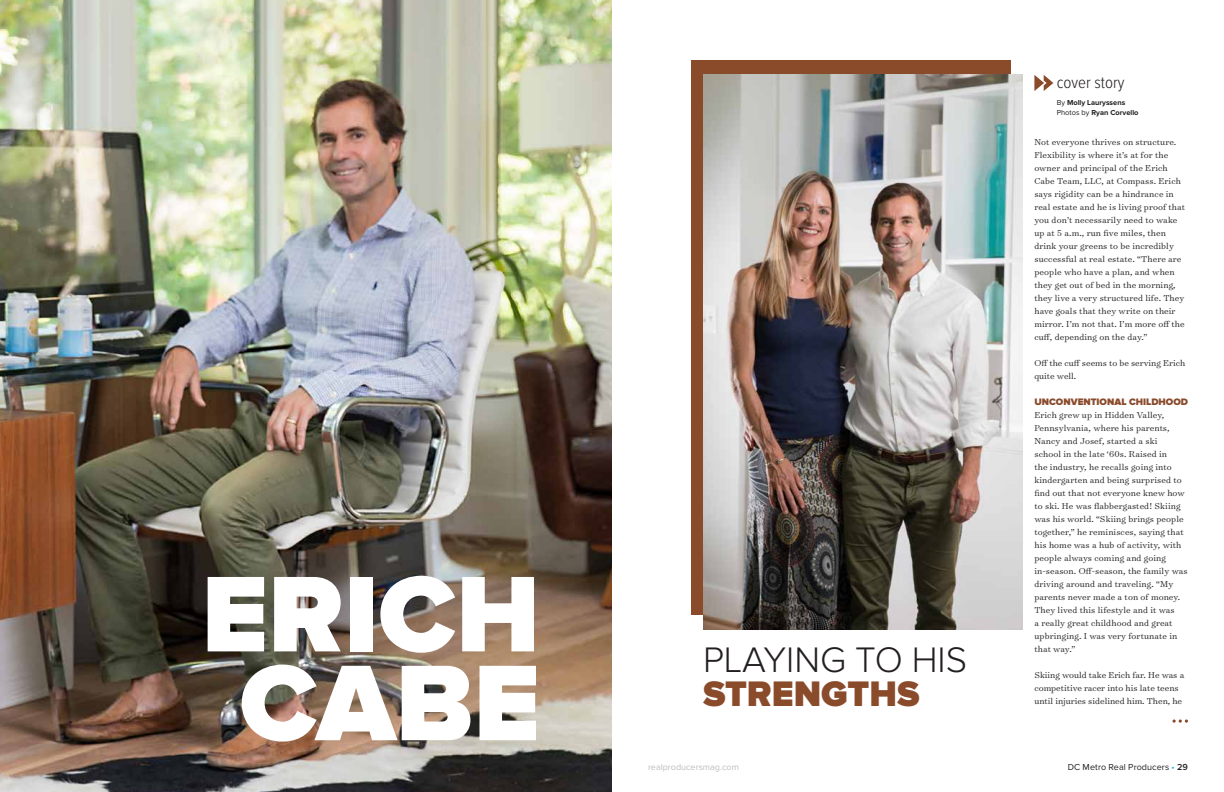
<style>
.page{position:relative;width:1224px;height:792px;background:#fff}
.page>*{position:absolute;margin:0;border:0;box-sizing:border-box;transform-origin:0 0}
.t1{font:900 111.6px/88.8px "Proxima Nova";color:#fff;text-align:center}
.t2{font:300 36.8px "Proxima Nova";color:#231f20}
.t3{font:900 36.8px "Proxima Nova";color:#8a4b2b}
.t4{font:300 17px "Proxima Nova Cond";color:#231f20}
.t5{font:300 9.8px/13px "Surveyor Text";letter-spacing:.01em;color:#231f20}
.t6{font:900 9.8px "Proxima Nova";color:#8a4b2b}
.t7{font:9px "Proxima Nova";letter-spacing:.01em;color:#231f20}
.t8{font:9px "Proxima Nova";color:#bcbec0}
.t9{font:700 7.5px/10px "Proxima Nova";color:#231f20}
.s1{font-weight:400}
.s2{color:#19a8e0}
.s3{font-weight:600}
</style>
<div class="page">
<img style="left:0;top:0;width:612px;height:792px">
<div style="left:691px;top:60px;width:319px;height:555px;background:#8a4b2b"></div>
<img style="left:703px;top:75px;width:319px;height:554px">
<svg style="left:1034px;top:75px;width:19px;height:16px"></svg>
<svg style="left:1173px;top:719px;width:15px;height:4px"></svg>
<h1 class="t1" style="left:202px;top:575px;width:340px">ERICH<br>CABE</h1>
<h2 class="t2" style="left:703px;top:642px;width:266px">PLAYING TO HIS</h2>
<h2 class="t3" style="left:703px;top:677px;width:218px">STRENGTHS</h2>
<h3 class="t4" style="left:1057px;top:75px;width:69px">cover story</h3>
<p class="t9" style="left:1057px;top:98px;width:83px"><span class="s1">By</span> Molly Lauryssens<br><span class="s1">Photos by</span> Ryan Corvello</p>
<p class="t5" style="left:1034px;top:135px;width:152px">Not everyone thrives on structure.<br>Flexibility is where it’s at for the owner and principal of the Erich Cabe Team, LLC, at Compass. Erich says rigidity can be a hindrance in real estate and he is living proof that you don’t necessarily need to wake up at 5 a.m., run five miles, then drink your greens to be incredibly successful at real estate. “There are people who have a plan, and when they get out of bed in the morning, they live a very structured life. They have goals that they write on their mirror. I’m not that. I’m more off the cuff, depending on the day.”</p>
<p class="t5" style="left:1034px;top:356px;width:152px">Off the cuff seems to be serving Erich quite well.</p>
<p class="t6" style="left:1034px;top:397px;width:155px">UNCONVENTIONAL CHILDHOOD</p>
<p class="t5" style="left:1034px;top:408px;width:155px">Erich grew up in Hidden Valley, Pennsylvania, where his parents, Nancy and Josef, started a ski<br>school in the late ‘60s. Raised in<br>the industry, he recalls going into kindergarten and being surprised to find out that not everyone knew how to ski. He was flabbergasted! Skiing was his world. “Skiing brings people together,” he reminisces, saying that his home was a hub of activity, with people always coming and going in-season. Off-season, the family was driving around and traveling. “My parents never made a ton of money.<br>They lived this lifestyle and it was<br>a really great childhood and great upbringing. I was very fortunate in that way.”</p>
<p class="t5" style="left:1034px;top:668px;width:151px">Skiing would take Erich far. He was a competitive racer into his late teens until injuries sidelined him. Then, he</p>
<p class="t8" style="left:648px;top:762px;width:92px">realproducersmag.com</p>
<p class="t7" style="left:1068px;top:762px;width:122px">DC Metro Real Producers <span class="s2">•</span> <span class="s3">29</span></p>
</div>
